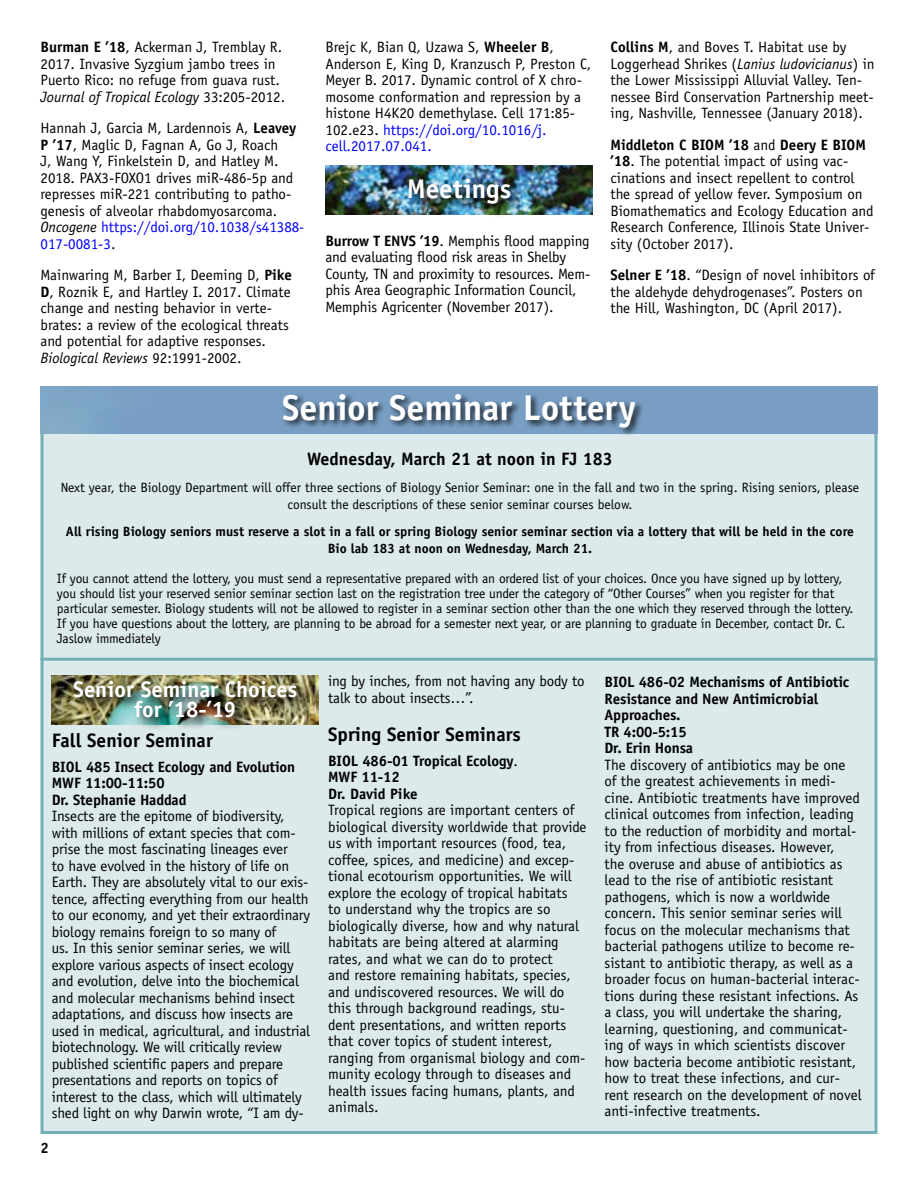
<style>
.page{position:relative;width:918px;height:1188px;background:#fff}
.page>*{position:absolute;margin:0;border:0;box-sizing:border-box;transform-origin:0 0}
.t1{font:700 36px "Officina Sans";letter-spacing:-.005em;color:#fff}
.t2{font:700 27px "Officina Sans";color:#fff}
.t3{font:700 22.5px/19.5px "Officina Sans";color:#fff;text-align:center}
.t4{font:700 19.5px "Officina Sans";color:#000}
.t5{font:700 18px "Officina Sans";color:#000}
.t6{font:15px/16.5px "Officina Sans";color:#000}
.t7{font:700 15px/16.5px "Officina Sans";letter-spacing:-.01em;color:#000}
.t8{font:13.5px/15px "Officina Sans";letter-spacing:-.01em;color:#000;text-align:center}
.t9{font:700 13.5px/16.6px "Officina Sans";color:#000;text-align:center}
.s1{font-weight:700}
.s2{font-style:italic}
.s3{color:#00f}
.s4{font-style:italic;color:#00f}
.s5{font-weight:400}
</style>
<div class="page">
<div style="left:40px;top:430px;width:838px;height:704px;background:#dceaeb;border:3px solid #73afb7"></div>
<div style="left:281px;top:393px;width:363px;height:44px;background:#000;opacity:.75"></div>
<img style="left:326px;top:165px;width:266px;height:49px">
<div style="left:406px;top:177px;width:117px;height:41px;background:#000;opacity:.85"></div>
<img style="left:52px;top:675px;width:267px;height:49px">
<div style="left:73px;top:679px;width:237px;height:51px;background:#000;opacity:.85"></div>
<hr style="left:40px;top:658px;width:838px;height:3px;background:#73afb7">
<p class="t6" style="left:40px;top:39px;width:246px"><span class="s1">Burman E ’18</span>, Ackerman J, Tremblay R.<br>2017. Invasive Syzgium jambo trees in Puerto Rico: no refuge from guava rust.<br><span class="s2">Journal of Tropical Ecology</span> 33:205-2012.</p>
<p class="t6" style="left:40px;top:120px;width:265px">Hannah J, Garcia M, Lardennois A, <span class="s1">Leavey P ’17</span>, Maglic D, Fagnan A, Go J, Roach<br>J, Wang Y, Finkelstein D, and Hatley M.<br>2018. PAX3-FOXO1 drives miR-486-5p and represses miR-221 contributing to patho&shy;genesis of alveolar rhabdomyosarcoma.<br><span class="s2">Oncogene</span> <span class="s3">https://doi.org/10.1038/s41388</span><span class="s4">- </span><span class="s3">017-0081-3</span>.</p>
<p class="t6" style="left:40px;top:267px;width:253px">Mainwaring M, Barber I, Deeming D, <span class="s1">Pike D</span>, Roznik E, and Hartley I. 2017. Climate change and nesting behavior in verte&shy;brates: a review of the ecological threats and potential for adaptive responses.<br><span class="s2">Biological Reviews</span> 92:1991-2002.</p>
<p class="t6" style="left:326px;top:39px;width:267px">Brejc K, Bian Q, Uzawa S, <span class="s1">Wheeler B</span>, Anderson E, King D, Kranzusch P, Preston C, Meyer B. 2017. Dynamic control of X chro&shy;mosome conformation and repression by a histone H4K20 demethylase. Cell 171:85- 102.e23. <span class="s3">https://doi.org/10.1016/j. cell.2017.07.041.</span></p>
<h2 class="t2" style="left:407px;top:172px;width:106px">Meetings</h2>
<p class="t6" style="left:326px;top:233px;width:266px"><span class="s1">Burrow T ENVS ’19</span>. Memphis flood mapping and evaluating flood risk areas in Shelby County, TN and proximity to resources. Mem&shy;phis Area Geographic Information Council, Memphis Agricenter (November 2017).</p>
<p class="t6" style="left:610px;top:39px;width:266px"><span class="s1">Collins M</span>, and Boves T. Habitat use by Loggerhead Shrikes (<span class="s2">Lanius ludovicianus</span>) in the Lower Mississippi Alluvial Valley. Ten&shy;nessee Bird Conservation Partnership meet&shy;ing, Nashville, Tennessee (January 2018).</p>
<p class="t6" style="left:610px;top:137px;width:265px"><span class="s1">Middleton C BIOM ’18</span> and <span class="s1">Deery E BIOM ’18</span>. The potential impact of using vac&shy;cinations and insect repellent to control the spread of yellow fever. Symposium on Biomathematics and Ecology Education and Research Conference, Illinois State Univer&shy;sity (October 2017).</p>
<p class="t6" style="left:610px;top:267px;width:266px"><span class="s1">Selner E ’18</span>. “Design of novel inhibitors of the aldehyde dehydrogenases”. Posters on the Hill, Washington, DC (April 2017).</p>
<h1 class="t1" style="left:282px;top:385px;width:355px">Senior Seminar Lottery</h1>
<p class="t5" style="left:307px;top:448px;width:307px">Wednesday, March 21 at noon in FJ 183</p>
<p class="t8" style="left:61px;top:479px;width:800px;line-height:16.6px">Next year, the Biology Department will offer three sections of Biology Senior Seminar: one in the fall and two in the spring. Rising seniors, please consult the descriptions of these senior seminar courses below.</p>
<p class="t9" style="left:66px;top:523px;width:789px">All rising Biology seniors must reserve a slot in a fall or spring Biology senior seminar section via a lottery that will be held in the core<br>Bio lab 183 at noon on Wednesday, March 21.</p>
<p class="t8" style="left:57px;top:571px;width:798px;text-align:left">If you cannot attend the lottery, you must send a representative prepared with an ordered list of your choices. Once you have signed up by lottery, you should list your reserved senior seminar section last on the registration tree under the category of “Other Courses” when you register for that particular semester. Biology students will not be allowed to register in a seminar section other than the one which they reserved through the lottery.<br>If you have questions about the lottery, are planning to be abroad for a semester next year, or are planning to graduate in December, contact Dr. C.<br>Jaslow immediately</p>
<h3 class="t3" style="left:73px;top:680px;width:226px">Senior Seminar Choices for ’18-’19</h3>
<h3 class="t4" style="left:52px;top:729px;width:163px">Fall Senior Seminar</h3>
<p class="t7" style="left:52px;top:758px;width:245px">BIOL 485 Insect Ecology and Evolution<br>MWF 11:00-11:50<br>Dr. Stephanie Haddad</p>
<p class="t6" style="left:52px;top:808px;width:260px">Insects are the epitome of biodiversity, with millions of extant species that com&shy;prise the most fascinating lineages ever<br>to have evolved in the history of life on Earth. They are absolutely vital to our exis&shy;tence, affecting everything from our health to our economy, and yet their extraordinary biology remains foreign to so many of<br>us. In this senior seminar series, we will explore various aspects of insect ecology and evolution, delve into the biochemical and molecular mechanisms behind insect adaptations, and discuss how insects are used in medical, agricultural, and industrial biotechnology. We will critically review published scientific papers and prepare presentations and reports on topics of interest to the class, which will ultimately shed light on why Darwin wrote, “I am dy-</p>
<p class="t6" style="left:328px;top:673px;width:258px">ing by inches, from not having any body to talk to about insects…”.</p>
<h3 class="t4" style="left:328px;top:722px;width:194px">Spring Senior Seminars</h3>
<p class="t7" style="left:328px;top:752px;width:191px">BIOL 486-01 Tropical Ecology<span class="s5">.<br></span>MWF 11-12<br>Dr. David Pike</p>
<p class="t6" style="left:328px;top:802px;width:260px">Tropical regions are important centers of biological diversity worldwide that provide us with important resources (food, tea, coffee, spices, and medicine) and excep&shy;tional ecotourism opportunities. We will explore the ecology of tropical habitats<br>to understand why the tropics are so biologically diverse, how and why natural habitats are being altered at alarming rates, and what we can do to protect<br>and restore remaining habitats, species, and undiscovered resources. We will do this through background readings, stu&shy;dent presentations, and written reports that cover topics of student interest, ranging from organismal biology and com&shy;munity ecology through to diseases and health issues facing humans, plants, and animals.</p>
<p class="t7" style="left:605px;top:674px;width:246px">BIOL 486-02 Mechanisms of Antibiotic<br>Resistance and New Antimicrobial<br>Approaches.<br>TR 4:00-5:15<br>Dr. Erin Honsa</p>
<p class="t6" style="left:605px;top:756px;width:259px">The discovery of antibiotics may be one<br>of the greatest achievements in medi&shy;cine. Antibiotic treatments have improved clinical outcomes from infection, leading to the reduction of morbidity and mortal&shy;ity from infectious diseases. However,<br>the overuse and abuse of antibiotics as lead to the rise of antibiotic resistant pathogens, which is now a worldwide concern. This senior seminar series will focus on the molecular mechanisms that bacterial pathogens utilize to become re&shy;sistant to antibiotic therapy, as well as a broader focus on human-bacterial interac&shy;tions during these resistant infections. As a class, you will undertake the sharing, learning, questioning, and communicat&shy;ing of ways in which scientists discover how bacteria become antibiotic resistant, how to treat these infections, and cur&shy;rent research on the development of novel anti-infective treatments.</p>
<p class="t7" style="left:40px;top:1139px;width:10px">2</p>
</div>
